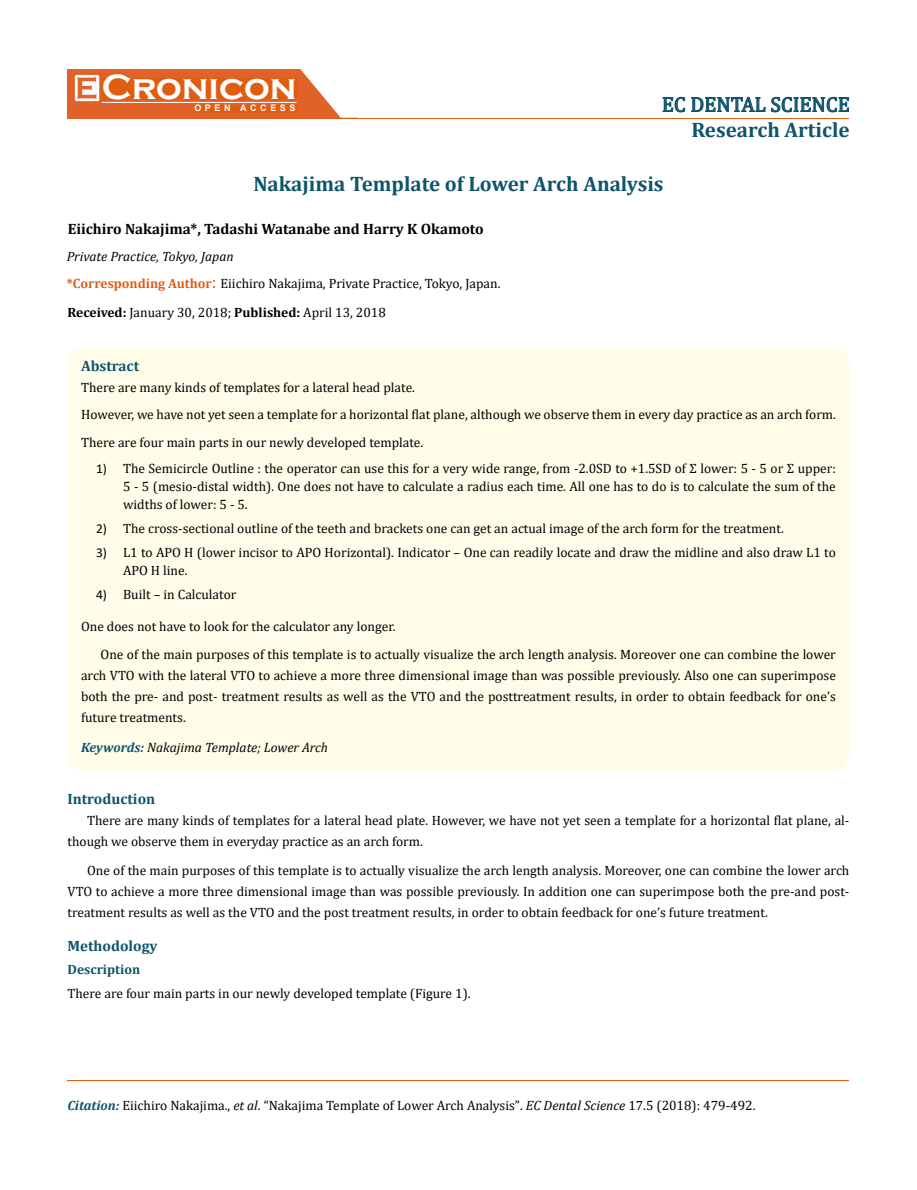
<style>
.page{position:relative;width:917px;height:1190px;background:#fff}
.page>*{position:absolute;margin:0;border:0;box-sizing:border-box;transform-origin:0 0}
.t1{font:700 36px "Copperplate Gothic";color:#fff}
.t2{font:700 21px "Cambria";color:#0e546a}
.t3{font:21px "Cambria";color:#0e546a}
.t4{font:700 15px "Cambria";color:#000}
.t5{font:700 15px "Cambria";color:#0e546a}
.t6{font:13.5px/21px "Cambria";color:#000}
.t7{font:italic 13.5px "Cambria";color:#000}
.t8{font:700 13.5px "Cambria";color:#0e546a}
.t9{font:700 9px "Arial";letter-spacing:.4em;color:#fff}
.s1{font-weight:700;color:#e05d1a}
.s2{font-size:18px;color:#e05d1a}
.s3{font-weight:700}
.s4{font-family:"Calibri"}
.s5{font-weight:700;color:#0e546a}
.s6{font-weight:700;font-style:italic;color:#0e546a}
.s7{font-style:italic}
.s8{font-size:13.35px}
</style>
<div class="page">
<div style="left:67px;top:70px;width:290px;height:49px;background:#e06228"></div>
<svg style="left:300px;top:69px;width:58px;height:49px"></svg>
<img style="left:75px;top:75px;width:24px;height:26px">
<div style="left:102px;top:79px;width:195px;height:21px;background:#df5d11"></div>
<div style="left:194px;top:105px;width:103px;height:7px;background:#df5d11"></div>
<svg style="left:662px;top:97px;width:187px;height:15px"></svg>
<hr style="left:102px;top:102px;width:194px;height:1px;background:#fff">
<hr style="left:279px;top:118px;width:569px;height:1px;background:#e05d1a">
<hr style="left:67px;top:1080px;width:782px;height:1px;background:#e05d1a">
<div style="left:67px;top:347px;width:782px;height:424px;background:#fffde9;border-radius:18px"></div>
<h1 class="t1" style="left:102px;top:68px;width:196px">Cronicon</h1>
<p class="t9" style="left:194px;top:102px;width:103px">OPEN ACCESS</p>
<h2 class="t3" style="left:662px;top:92px;width:189px">EC DENTAL SCIENCE</h2>
<h2 class="t2" style="left:691px;top:115px;width:160px">Research Article</h2>
<h2 class="t2" style="left:253px;top:169px;width:411px">Nakajima Template of Lower Arch Analysis</h2>
<p class="t4" style="left:68px;top:218px;width:417px">Eiichiro Nakajima*, Tadashi Watanabe and Harry K Okamoto</p>
<p class="t7" style="left:67px;top:247px;width:168px">Private Practice, Tokyo, Japan</p>
<p class="t6" style="left:67px;top:269px;width:435px;line-height:29.2px"><span class="s1">*Corresponding Author</span><span class="s2">:</span> Eiichiro Nakajima, Private Practice, Tokyo, Japan.<br><span class="s3">Received:</span> January 30, 2018; <span class="s3">Published:</span> April 13, 2018</p>
<p class="t5" style="left:81px;top:355px;width:60px">Abstract</p>
<p class="t6" style="left:81px;top:377px;width:335px">There are many kinds of templates for a lateral head plate.</p>
<p class="t6" style="left:81px;top:400px;width:756px;line-height:28.3px">However, we have not yet seen a template for a horizontal flat plane, although we observe them in every day practice as an arch form.<br>There are four main parts in our newly developed template.</p>
<p class="t6" style="left:123px;top:459px;width:714px;line-height:18px;text-align:justify;text-indent:-27px"><span class="s4">1)</span> The Semicircle Outline : the operator can use this for a very wide range, from -2.0SD to +1.5SD of Σ lower: 5 - 5 or Σ upper:<br>5 - 5 (mesio-distal width). One does not have to calculate a radius each time. All one has to do is to calculate the sum of the widths of lower: 5 - 5.</p>
<p class="t6" style="left:96px;top:517px;width:689px"><span class="s4">2)</span> The cross-sectional outline of the teeth and brackets one can get an actual image of the arch form for the treatment.</p>
<p class="t6" style="left:123px;top:543px;width:714px;line-height:18px;text-indent:-27px"><span class="s4">3)</span> L1 to APO H (lower incisor to APO Horizontal). Indicator – One can readily locate and draw the midline and also draw L1 to<br>APO H line.</p>
<p class="t6" style="left:96px;top:583px;width:142px"><span class="s4">4)</span> Built – in Calculator</p>
<p class="t6" style="left:100px;top:612px;width:736px;line-height:28.3px;text-indent:-19px">One does not have to look for the calculator any longer.<br>One of the main purposes of this template is to actually visualize the arch length analysis. Moreover one can combine the lower</p>
<p class="t6" style="left:81px;top:665px;width:756px;text-align:justify">arch VTO with the lateral VTO to achieve a more three dimensional image than was possible previously. Also one can superimpose both the pre- and post- treatment results as well as the VTO and the posttreatment results, in order to obtain feedback for one’s future treatments.</p>
<p class="t7" style="left:81px;top:737px;width:248px"><span class="s5">Keywords:</span> Nakajima Template; Lower Arch</p>
<p class="t5" style="left:67px;top:788px;width:89px">Introduction</p>
<p class="t6" style="left:67px;top:810px;width:783px;text-indent:19px">There are many kinds of templates for a lateral head plate. However, we have not yet seen a template for a horizontal flat plane, al&shy;though we observe them in everyday practice as an arch form.</p>
<p class="t6" style="left:67px;top:859px;width:783px;text-align:justify;text-indent:19px">One of the main purposes of this template is to actually visualize the arch length analysis. Moreover, one can combine the lower arch VTO to achieve a more three dimensional image than was possible previously. In addition one can superimpose both the pre-and post&shy;treatment results as well as the VTO and the post treatment results, in order to obtain feedback for one’s future treatment.</p>
<p class="t5" style="left:67px;top:935px;width:92px">Methodology</p>
<p class="t8" style="left:67px;top:959px;width:74px">Description</p>
<p class="t6" style="left:67px;top:982px;width:404px">There are four main parts in our newly developed template (Figure 1).</p>
<p class="t6" style="left:67px;top:1094px;width:689px"><span class="s6">Citation:</span> Eiichiro Nakajima., <span class="s7">et al</span>. “Nakajima Template of Lower Arch Analysis”<span class="s8">.</span> <span class="s7">EC Dental Science</span> <span class="s8">17</span>.5 (2018): 479-492.</p>
</div>
